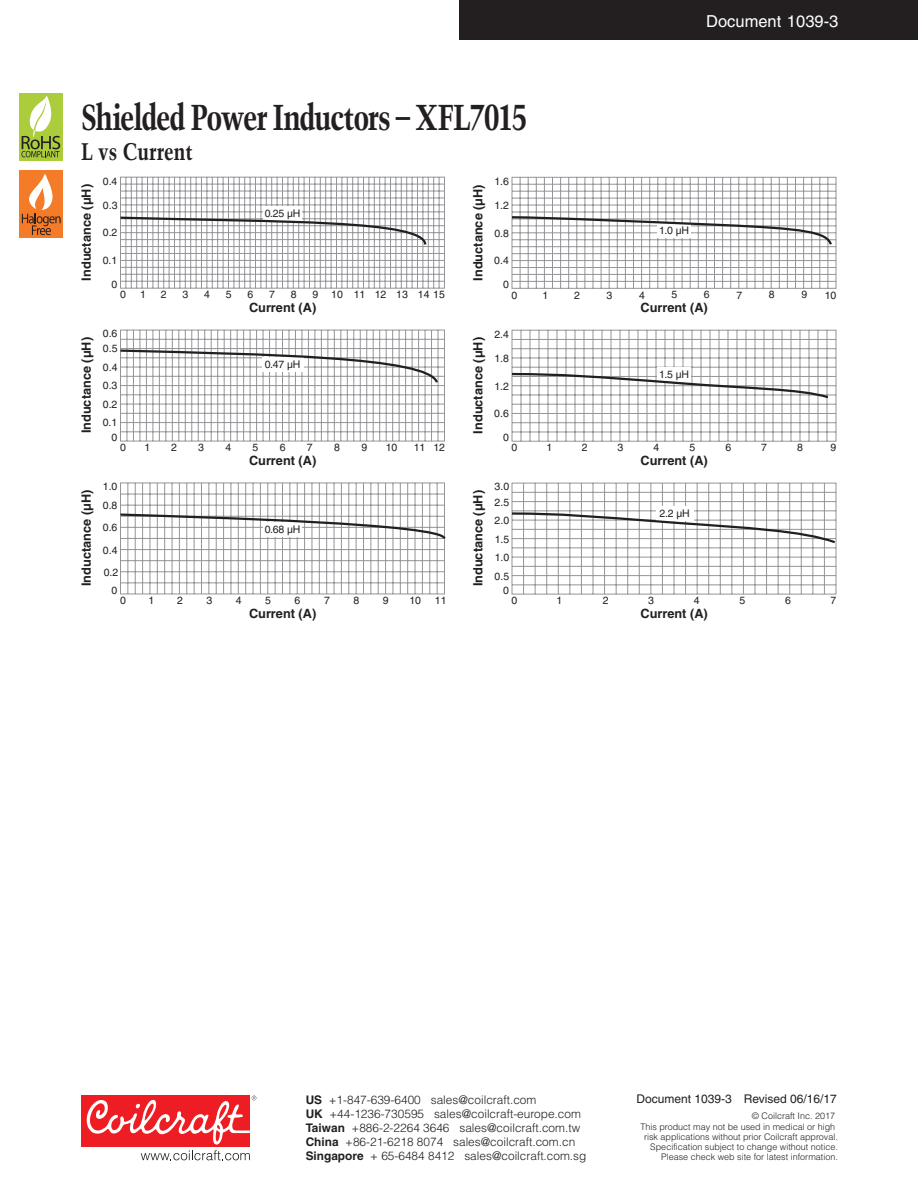
<style>
.page{position:relative;width:918px;height:1188px;background:#fff}
.page>*{position:absolute;margin:0;border:0;box-sizing:border-box;transform-origin:0 0}
.t1{font:700 condensed 36px "Trump Mediaeval";letter-spacing:-.04em;color:#231f20}
.Subhead_-_16_Point_T{font:700 condensed 24px "Trump Mediaeval";color:#231f20}
.t2{font:16.5px "Helvetica";color:#fff}
.t3{font:700 12.75px "Helvetica";color:#231f20}
.t4{font:12px "Helvetica";color:#231f20}
.t5{font:300 11.85px "Helvetica";color:#231f20}
.t6{font:700 11.85px/14.1px "Helvetica";color:#231f20}
.t7{font:10.5px/18.5px "Helvetica";color:#231f20}
.t8{font:300 9px/9.9px "Helvetica";color:#231f20;text-align:right}
</style>
<div class="page">
<div style="left:459px;top:0;width:459px;height:40px;background:#231f20"></div>
<div style="left:81px;top:1096px;width:169px;height:51px;background:#ee1d23"></div>
<svg style="left:86px;top:1096px;width:170px;height:64px"></svg>
<div style="left:19px;top:93px;width:44px;height:67px;background:#abcc3b"></div>
<svg style="left:22px;top:95px;width:38px;height:62px"></svg>
<div style="left:19px;top:171px;width:44px;height:67px;background:#f47b28"></div>
<svg style="left:22px;top:174px;width:39px;height:61px"></svg>
<svg style="left:120px;top:176px;width:325px;height:113px"></svg>
<svg style="left:120px;top:329px;width:325px;height:113px"></svg>
<svg style="left:120px;top:482px;width:326px;height:113px"></svg>
<svg style="left:511px;top:177px;width:326px;height:112px"></svg>
<svg style="left:511px;top:329px;width:326px;height:113px"></svg>
<svg style="left:511px;top:482px;width:326px;height:113px"></svg>
<h1 class="t1" style="left:81px;top:94px;width:448px">Shielded Power Inductors – XFL7015</h1>
<p class="Subhead_-_16_Point_T" style="left:81px;top:136px;width:113px">L vs Current</p>
<p class="t3" style="left:79px;top:281px;width:98px;rotate:-90deg">Inductance (µH)</p>
<p class="t7" style="left:103px;top:172px;width:16px">0.4</p>
<p class="t7" style="left:103px;top:196px;width:16px">0.3</p>
<p class="t7" style="left:103px;top:224px;width:16px">0.2</p>
<p class="t7" style="left:103px;top:251px;width:16px">0.1</p>
<p class="t7" style="left:112px;top:275px;width:7px">0</p>
<p class="t7" style="left:265px;top:204px;width:37px">0.25 µH</p>
<p class="t3" style="left:470px;top:281px;width:98px;rotate:-90deg">Inductance (µH)</p>
<p class="t7" style="left:494px;top:172px;width:16px">1.6</p>
<p class="t7" style="left:494px;top:196px;width:16px">1.2</p>
<p class="t7" style="left:494px;top:224px;width:16px">0.8</p>
<p class="t7" style="left:494px;top:251px;width:16px">0.4</p>
<p class="t7" style="left:503px;top:275px;width:7px">0</p>
<h3 class="t2" style="left:706px;top:11px;width:134px">Document 1039-3</h3>
<p class="t7" style="left:659px;top:221px;width:32px">1.0 µH</p>
<p class="t3" style="left:79px;top:433px;width:98px;rotate:-90deg">Inductance (µH)</p>
<p class="t3" style="left:79px;top:586px;width:98px;rotate:-90deg">Inductance (µH)</p>
<p class="t7" style="left:120px;top:286px;width:7px">0</p>
<p class="t7" style="left:140px;top:286px;width:7px">1</p>
<p class="t7" style="left:161px;top:286px;width:7px">2</p>
<p class="t7" style="left:183px;top:285px;width:7px">3</p>
<p class="t7" style="left:204px;top:286px;width:7px">4</p>
<p class="t7" style="left:226px;top:285px;width:7px">5</p>
<p class="t7" style="left:248px;top:285px;width:7px">6</p>
<p class="t7" style="left:269px;top:285px;width:7px">7</p>
<p class="t7" style="left:291px;top:285px;width:7px">8</p>
<p class="t7" style="left:313px;top:286px;width:134px">9 10 11 12 13 14 15</p>
<p class="t7" style="left:103px;top:324px;width:16px">0.6</p>
<p class="t7" style="left:103px;top:339px;width:16px">0.5<br>0.4</p>
<p class="t7" style="left:103px;top:376px;width:16px">0.3</p>
<p class="t7" style="left:103px;top:413px;width:16px">0.1</p>
<p class="t7" style="left:103px;top:395px;width:16px">0.2</p>
<p class="t7" style="left:112px;top:428px;width:7px">0</p>
<p class="t3" style="left:249px;top:300px;width:69px">Current (A)</p>
<p class="t7" style="left:265px;top:355px;width:37px">0.47 µH</p>
<p class="t7" style="left:120px;top:438px;width:7px">0</p>
<p class="t7" style="left:145px;top:438px;width:7px">1</p>
<p class="t7" style="left:171px;top:438px;width:7px">2</p>
<p class="t7" style="left:198px;top:438px;width:7px">3</p>
<p class="t7" style="left:225px;top:438px;width:7px">4</p>
<p class="t7" style="left:253px;top:438px;width:7px">5</p>
<p class="t7" style="left:280px;top:438px;width:7px">6</p>
<p class="t7" style="left:307px;top:438px;width:7px">7</p>
<p class="t7" style="left:334px;top:438px;width:7px">8</p>
<p class="t7" style="left:361px;top:438px;width:7px">9</p>
<p class="t7" style="left:386px;top:438px;width:13px">10</p>
<p class="t7" style="left:414px;top:438px;width:33px">11 12</p>
<p class="t7" style="left:103px;top:477px;width:16px">1.0</p>
<p class="t7" style="left:103px;top:496px;width:16px">0.8</p>
<p class="t7" style="left:103px;top:517px;width:17px;line-height:22.2px;text-align:justify">0.6<br>0.4<br>0.2</p>
<p class="t7" style="left:112px;top:581px;width:7px">0</p>
<p class="t3" style="left:249px;top:453px;width:69px">Current (A)</p>
<p class="t7" style="left:265px;top:520px;width:37px">0.68 µH</p>
<p class="t7" style="left:120px;top:591px;width:7px">0</p>
<p class="t7" style="left:148px;top:591px;width:7px">1</p>
<p class="t7" style="left:177px;top:591px;width:7px">2</p>
<p class="t7" style="left:206px;top:591px;width:7px">3</p>
<p class="t7" style="left:236px;top:591px;width:7px">4</p>
<p class="t7" style="left:265px;top:591px;width:7px">5</p>
<p class="t7" style="left:295px;top:591px;width:7px">6</p>
<p class="t7" style="left:324px;top:591px;width:7px">7</p>
<p class="t7" style="left:353px;top:591px;width:7px">8</p>
<p class="t7" style="left:383px;top:591px;width:7px">9</p>
<p class="t7" style="left:409px;top:591px;width:13px">10</p>
<p class="t7" style="left:435px;top:591px;width:13px">11</p>
<p class="t3" style="left:249px;top:606px;width:69px">Current (A)</p>
<p class="t3" style="left:470px;top:434px;width:98px;rotate:-90deg">Inductance (µH)</p>
<p class="t3" style="left:470px;top:586px;width:98px;rotate:-90deg">Inductance (µH)</p>
<p class="t7" style="left:512px;top:286px;width:7px">0</p>
<p class="t7" style="left:542px;top:286px;width:7px">1</p>
<p class="t7" style="left:574px;top:286px;width:7px">2</p>
<p class="t7" style="left:607px;top:286px;width:7px">3</p>
<p class="t7" style="left:639px;top:286px;width:7px">4</p>
<p class="t7" style="left:672px;top:285px;width:7px">5</p>
<p class="t7" style="left:704px;top:286px;width:7px">6</p>
<p class="t7" style="left:736px;top:286px;width:7px">7</p>
<p class="t7" style="left:769px;top:286px;width:7px">8</p>
<p class="t7" style="left:801px;top:286px;width:7px">9</p>
<p class="t7" style="left:825px;top:286px;width:13px">10</p>
<p class="t7" style="left:494px;top:325px;width:16px">2.4</p>
<p class="t7" style="left:494px;top:349px;width:16px">1.8</p>
<p class="t7" style="left:494px;top:377px;width:16px">1.2</p>
<p class="t7" style="left:494px;top:404px;width:16px">0.6</p>
<p class="t7" style="left:503px;top:428px;width:7px">0</p>
<p class="t3" style="left:641px;top:300px;width:69px">Current (A)</p>
<p class="t7" style="left:659px;top:365px;width:32px">1.5 µH</p>
<p class="t7" style="left:512px;top:439px;width:7px">0</p>
<p class="t7" style="left:547px;top:439px;width:7px">1</p>
<p class="t7" style="left:582px;top:439px;width:7px">2</p>
<p class="t7" style="left:618px;top:438px;width:7px">3</p>
<p class="t7" style="left:654px;top:439px;width:7px">4</p>
<p class="t7" style="left:689px;top:438px;width:7px">5</p>
<p class="t7" style="left:725px;top:438px;width:7px">6</p>
<p class="t7" style="left:761px;top:438px;width:7px">7</p>
<p class="t7" style="left:797px;top:438px;width:7px">8</p>
<p class="t7" style="left:831px;top:439px;width:7px">9</p>
<p class="t7" style="left:495px;top:478px;width:16px">3.0</p>
<p class="t7" style="left:495px;top:493px;width:16px">2.5</p>
<p class="t7" style="left:495px;top:530px;width:16px">1.5</p>
<p class="t7" style="left:495px;top:511px;width:16px">2.0</p>
<p class="t7" style="left:495px;top:548px;width:16px">1.0<br>0.5</p>
<p class="t7" style="left:503px;top:581px;width:7px">0</p>
<p class="t3" style="left:641px;top:453px;width:69px">Current (A)</p>
<p class="t7" style="left:660px;top:504px;width:32px">2.2 µH</p>
<p class="t7" style="left:512px;top:591px;width:7px">0</p>
<p class="t7" style="left:556px;top:591px;width:7px">1</p>
<p class="t7" style="left:603px;top:591px;width:7px">2</p>
<p class="t7" style="left:648px;top:591px;width:7px">3</p>
<p class="t7" style="left:694px;top:591px;width:7px">4</p>
<p class="t7" style="left:739px;top:591px;width:7px">5</p>
<p class="t7" style="left:785px;top:591px;width:7px">6</p>
<p class="t7" style="left:831px;top:591px;width:7px">7</p>
<p class="t3" style="left:641px;top:606px;width:69px">Current (A)</p>
<p class="t5" style="left:329px;top:1092px;width:209px">+1-847-639-6400 sales@coilcraft.com</p>
<p class="t5" style="left:329px;top:1106px;width:253px">+44-1236-730595 sales@coilcraft-europe.com</p>
<p class="t5" style="left:352px;top:1121px;width:230px">+886-2-2264 3646 sales@coilcraft.com.tw</p>
<p class="t5" style="left:345px;top:1135px;width:232px">+86-21-6218 8074 sales@coilcraft.com.cn</p>
<p class="t5" style="left:370px;top:1149px;width:218px">+ 65-6484 8412 sales@coilcraft.com.sg</p>
<p class="t6" style="left:306px;top:1093px;width:59px">US<br>UK<br>Taiwan<br>China<br>Singapore</p>
<p class="t4" style="left:637px;top:1092px;width:202px">Document 1039-3 Revised 06/16/17</p>
<p class="t8" style="left:640px;top:1110px;width:196px;line-height:11.4px">© Coilcraft Inc. 2017<br>This product may not be used in medical or high</p>
<p class="t8" style="left:644px;top:1132px;width:195px">risk applications without prior Coilcraft approval.<br>Specification subject to change without notice.<br>Please check web site for latest information.</p>
</div>
